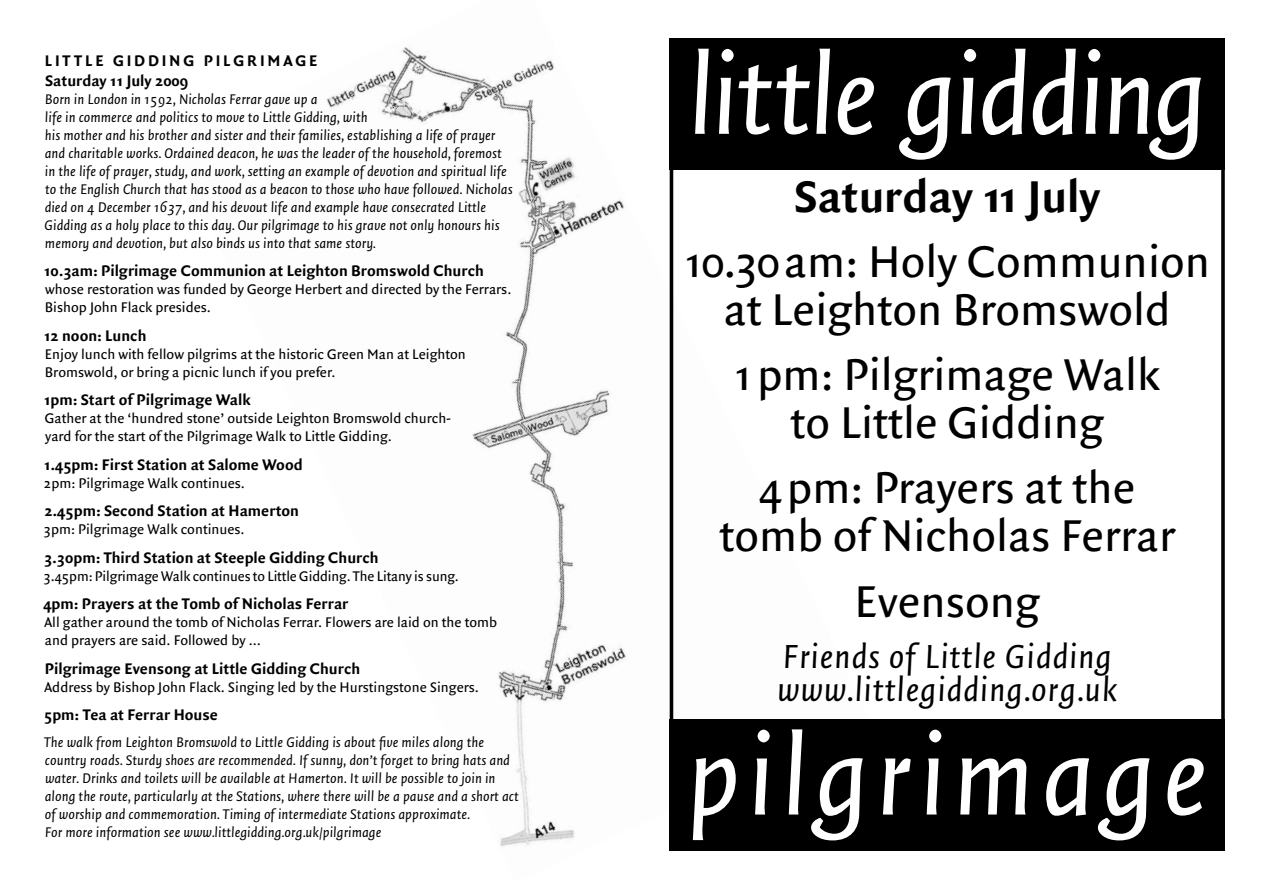
<style>
.page{position:relative;width:1263px;height:893px;background:#fff}
.page>*{position:absolute;margin:0;border:0;box-sizing:border-box;transform-origin:0 0}
.t1{font:italic 119.4px "Quadraat Sans";letter-spacing:-.03em;color:#fff}
.t2{font:italic 119.4px "Quadraat Sans";letter-spacing:.05em;color:#fff}
.t3{font:47.7px/47.7px "Quadraat Sans";color:#000;text-align:center}
.t4{font:700 47.7px "Quadraat Sans";color:#000}
.t5{font:italic 35.85px/33.5px "Quadraat Sans";letter-spacing:.02em;color:#000}
.t6{font:700 16.5px "Quadraat Sans";color:#000}
.t7{font:700 16.5px/19.5px "Quadraat Sans";letter-spacing:.17em;color:#000}
.t8{font:italic 15px/18px "Quadraat Sans";color:#000}
.t9{font:15px/18px "Quadraat Sans";color:#000}
</style>
<div class="page">
<img style="left:326px;top:38px;width:542px;height:813px">
<div style="left:670px;top:39px;width:555px;height:131px;background:#000"></div>
<div style="left:670px;top:719px;width:555px;height:131px;background:#000"></div>
<p class="t7" style="left:45px;top:51px;width:274px">Littl e Gidding Pilg rimag e<br>Saturday 11 July 2009</p>
<p class="t8" style="left:45px;top:90px;width:470px">Born in London in 1592, Nicholas Ferrar gave up a<br>life in commerce and politics to move to Little Gidding, with<br>his mother and his brother and sister and their families, establishing a life of prayer and charitable works. Ordained deacon, he was the leader of the household, foremost in the life of prayer, study, and work, setting an example of devotion and spiritual life to the English Church that has stood as a beacon to those who have followed. Nicholas died on 4 December 1637, and his devout life and example have consecrated Little Gidding as a holy place to this day. Our pilgrimage to his grave not only honours his memory and devotion, but also binds us into that same story.</p>
<p class="t6" style="left:44px;top:262px;width:441px">10.3am: Pilgrimage Communion at Leighton Bromswold Church</p>
<p class="t9" style="left:45px;top:280px;width:468px">whose restoration was funded by George Herbert and directed by the Ferrars.<br>Bishop John Flack presides.</p>
<p class="t6" style="left:44px;top:326px;width:104px">12 noon: Lunch</p>
<p class="t9" style="left:45px;top:345px;width:423px">Enjoy lunch with fellow pilgrims at the historic Green Man at Leighton<br>Bromswold, or bring a picnic lunch if you prefer.</p>
<p class="t6" style="left:44px;top:391px;width:208px">1pm: Start of Pilgrimage Walk</p>
<p class="t9" style="left:45px;top:409px;width:408px">Gather at the ‘hundred stone’ outside Leighton Bromswold church&shy;yard for the start of the Pilgrimage Walk to Little Gidding.</p>
<p class="t6" style="left:44px;top:455px;width:260px">1.45pm: First Station at Salome Wood</p>
<p class="t9" style="left:44px;top:474px;width:203px">2pm: Pilgrimage Walk continues.</p>
<p class="t6" style="left:44px;top:502px;width:256px">2.45pm: Second Station at Hamerton</p>
<p class="t9" style="left:44px;top:520px;width:203px">3pm: Pilgrimage Walk continues.</p>
<p class="t6" style="left:44px;top:548px;width:336px">3.30pm: Third Station at Steeple Gidding Church</p>
<p class="t9" style="left:44px;top:567px;width:417px">3.45pm: Pilgrimage Walk continues to Little Gidding. The Litany is sung.</p>
<p class="t6" style="left:43px;top:595px;width:307px">4pm: Prayers at the Tomb of Nicholas Ferrar</p>
<p class="t9" style="left:44px;top:613px;width:454px">All gather around the tomb of Nicholas Ferrar. Flowers are laid on the tomb and prayers are said. Followed by …</p>
<p class="t6" style="left:45px;top:659px;width:317px">Pilgrimage Evensong at Little Gidding Church</p>
<p class="t9" style="left:44px;top:678px;width:436px">Address by Bishop John Flack. Singing led by the Hurstingstone Singers.</p>
<p class="t6" style="left:44px;top:706px;width:175px">5pm: Tea at Ferrar House</p>
<p class="t8" style="left:44px;top:734px;width:476px">The walk from Leighton Bromswold to Little Gidding is about five miles along the country roads. Sturdy shoes are recommended. If sunny, don’t forget to bring hats and water. Drinks and toilets will be available at Hamerton. It will be possible to join in along the route, particularly at the Stations, where there will be a pause and a short act of worship and commemoration. Timing of intermediate Stations approximate.<br>For more information see www.littlegidding.org.uk/pilgrimage</p>
<h1 class="t1" style="left:687px;top:33px;width:522px">little gidding</h1>
<h2 class="t4" style="left:794px;top:169px;width:308px">Saturday 11 July</h2>
<h2 class="t3" style="left:684px;top:238px;width:527px">10.30 am: Holy Communion at Leighton Bromswold</h2>
<h2 class="t3" style="left:734px;top:351px;width:428px">1 pm: Pilgrimage Walk to Little Gidding</h2>
<h2 class="t3" style="left:719px;top:464px;width:457px">4 pm: Prayers at the tomb of Nicholas Ferrar</h2>
<h2 class="t3" style="left:854px;top:578px;width:187px">Evensong</h2>
<h3 class="t5" style="left:777px;top:640px;width:342px">Friends of Little Gidding www.littlegidding.org.uk</h3>
<h1 class="t2" style="left:686px;top:713px;width:523px">pilgrimage</h1>
</div>
